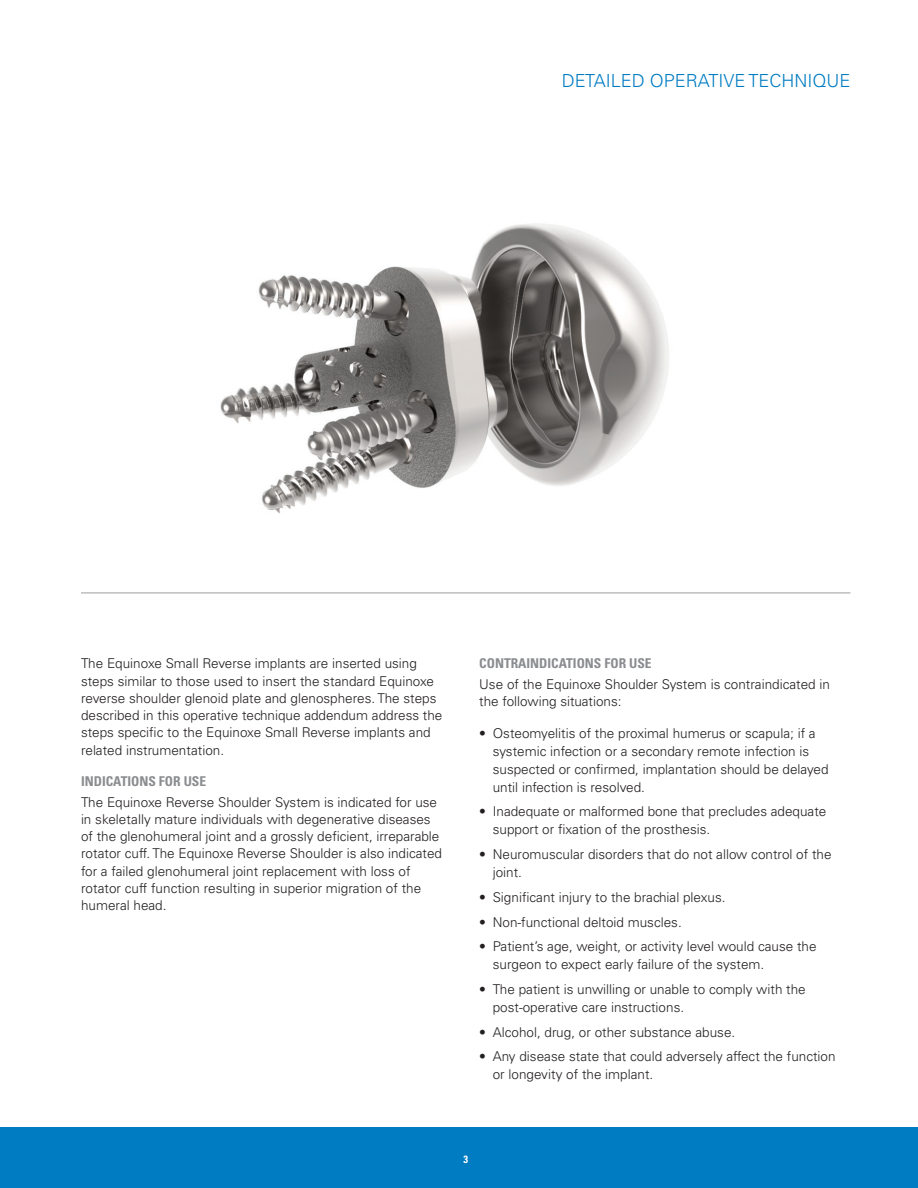
<style>
.page{position:relative;width:918px;height:1188px;background:#fff}
.page>*{position:absolute;margin:0;border:0;box-sizing:border-box;transform-origin:0 0}
.t1{font:300 18px "Univers LT Std";color:#007cc2}
.t2{font:300 13.5px/17.2px "Univers LT Std";color:#231f20}
.t3{font:700 condensed 13.5px "Univers LT Std";color:#8a8c8f}
.t4{font:700 condensed 10.5px "Univers LT Std";color:#fff}
</style>
<div class="page">
<div style="left:0;top:1127px;width:918px;height:61px;background:#007cc2"></div>
<hr style="left:81px;top:592px;width:769px;height:2px;background:#bcbdc0">
<img style="left:220px;top:223px;width:449px;height:290px">
<h1 class="t1" style="left:562px;top:70px;width:290px">DETAILED OPERATIVE TECHNIQUE</h1>
<p class="t2" style="left:81px;top:655px;width:363px">The Equinoxe Small Reverse implants are inserted using steps similar to those used to insert the standard Equinoxe reverse shoulder glenoid plate and glenospheres. The steps described in this operative technique addendum address the steps specific to the Equinoxe Small Reverse implants and related instrumentation.</p>
<p class="t3" style="left:81px;top:773px;width:127px">INDICATIONS FOR USE</p>
<p class="t2" style="left:81px;top:793px;width:363px">The Equinoxe Reverse Shoulder System is indicated for use in skeletally mature individuals with degenerative diseases of the glenohumeral joint and a grossly deficient, irreparable rotator cuff. The Equinoxe Reverse Shoulder is also indicated for a failed glenohumeral joint replacement with loss of rotator cuff function resulting in superior migration of the humeral head.</p>
<p class="t3" style="left:479px;top:655px;width:174px">CONTRAINDICATIONS FOR USE</p>
<p class="t2" style="left:479px;top:675px;width:352px">Use of the Equinoxe Shoulder System is contraindicated in the following situations:</p>
<p class="t2" style="left:493px;top:724px;width:337px;line-height:18px;text-indent:-14px">• Osteomyelitis of the proximal humerus or scapula; if a systemic infection or a secondary remote infection is suspected or confirmed, implantation should be delayed until infection is resolved.</p>
<p class="t2" style="left:493px;top:803px;width:335px;line-height:18px;text-indent:-14px">• Inadequate or malformed bone that precludes adequate support or fixation of the prosthesis.</p>
<p class="t2" style="left:493px;top:845px;width:340px;line-height:18px;text-indent:-14px">• Neuromuscular disorders that do not allow control of the joint.</p>
<p class="t2" style="left:479px;top:888px;width:248px">• Significant injury to the brachial plexus.</p>
<p class="t2" style="left:479px;top:913px;width:204px">• Non-functional deltoid muscles.</p>
<p class="t2" style="left:493px;top:937px;width:325px;line-height:18px;text-indent:-14px">• Patient’s age, weight, or activity level would cause the surgeon to expect early failure of the system.</p>
<p class="t2" style="left:493px;top:980px;width:315px;line-height:18px;text-indent:-14px">• The patient is unwilling or unable to comply with the post-operative care instructions.</p>
<p class="t2" style="left:479px;top:1023px;width:258px">• Alcohol, drug, or other substance abuse.</p>
<p class="t2" style="left:493px;top:1048px;width:344px;line-height:18px;text-indent:-14px">• Any disease state that could adversely affect the function or longevity of the implant.</p>
<p class="t4" style="left:463px;top:1153px;width:6px">3</p>
</div>
